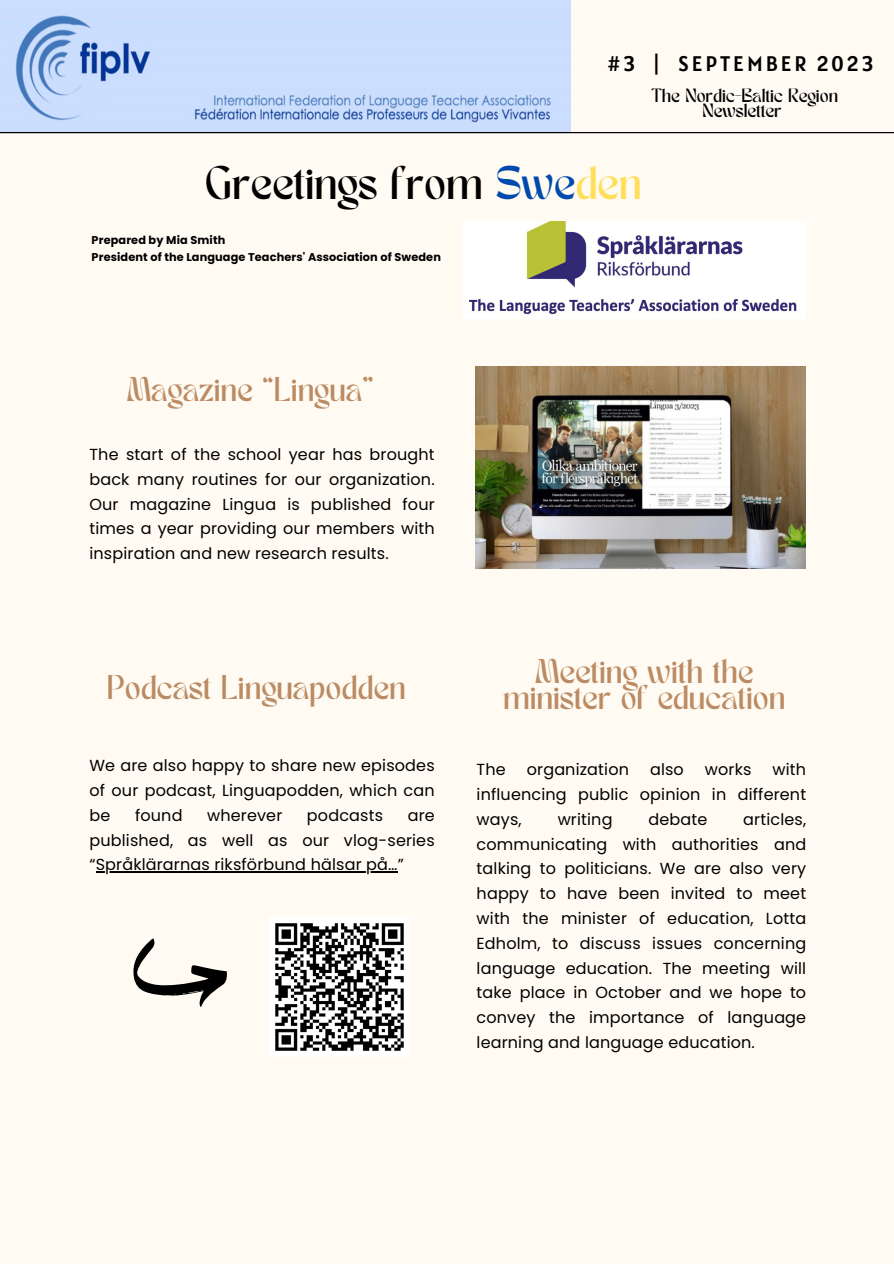
<style>
.page{position:relative;width:894px;height:1264px;background:#fff}
.page>*{position:absolute;margin:0;border:0;box-sizing:border-box;transform-origin:0 0}
.t1{font:33px "TANMERINGUE";color:#000}
.t2{font:24px/26px "TANMERINGUE";color:#bb8b64;text-align:center}
.t3{font:21px "Alatsi";letter-spacing:.145em;color:#000}
.t4{font:16.05px/24.8px "Poppins";letter-spacing:.01em;color:#000;text-align:justify}
.t5{font:13.5px "TANMERINGUE";color:#000}
.t6{font:700 11.25px "Poppins";letter-spacing:.01em;color:#000}
.s1{color:#004aad}
.s2{color:#ffde59}
</style>
<div class="page">
<div style="left:0;top:0;width:893px;height:1263px;background:#fffbf2"></div>
<img style="left:0;top:0;width:570px;height:132px">
<hr style="left:0;top:132px;width:893px;height:1px;background:#000">
<img style="left:269px;top:917px;width:140px;height:139px">
<img style="left:462px;top:221px;width:343px;height:97px">
<svg style="left:133px;top:938px;width:94px;height:69px"></svg>
<img style="left:475px;top:366px;width:330px;height:202px">
<hr style="left:96px;top:871px;width:301px;height:1px;background:#000">
<p class="t3" style="left:607px;top:50px;width:267px">#3 | SEPTEMBER 2023</p>
<p class="t5" style="left:651px;top:88px;width:188px">The Nordic-Baltic Region</p>
<p class="t5" style="left:702px;top:103px;width:81px">Newsletter</p>
<p class="t1" style="left:205px;top:166px;width:438px">Greetings from <span class="s1">Swe</span><span class="s2">den</span></p>
<p class="t6" style="left:91px;top:232px;width:135px">Prepared by Mia Smith</p>
<p class="t6" style="left:91px;top:249px;width:351px">President of the Language Teachers' Association of Sweden</p>
<p class="t2" style="left:127px;top:379px;width:248px">Magazine “Lingua”</p>
<p class="t4" style="left:89px;top:442px;width:346px">The start of the school year has brought back many routines for our organization.<br>Our magazine Lingua is published four times a year providing our members with inspiration and new research results.</p>
<p class="t2" style="left:107px;top:677px;width:300px">Podcast Linguapodden</p>
<p class="t4" style="left:89px;top:753px;width:346px">We are also happy to share new episodes of our podcast, Linguapodden, which can be</p>
<p class="t4" style="left:135px;top:802px;width:49px">found</p>
<p class="t4" style="left:207px;top:802px;width:77px">wherever</p>
<p class="t4" style="left:307px;top:802px;width:78px">podcasts</p>
<p class="t4" style="left:89px;top:802px;width:346px;text-indent:318px">are published, as well as our vlog-series “Språklärarnas riksförbund hälsar på…”</p>
<p class="t2" style="left:503px;top:661px;width:284px">Meeting with the minister of education</p>
<p class="t4" style="left:476px;top:757px;width:331px;text-indent:296px">with influencing public opinion in different ways,</p>
<p class="t4" style="left:476px;top:757px;width:31px">The</p>
<p class="t4" style="left:526px;top:757px;width:104px">organization</p>
<p class="t4" style="left:650px;top:757px;width:35px">also</p>
<p class="t4" style="left:704px;top:757px;width:48px">works</p>
<p class="t4" style="left:476px;top:806px;width:331px;text-indent:266px">articles, communicating with authorities and talking to politicians. We are also very happy to have been invited to meet with the minister of education, Lotta Edholm, to discuss issues concerning language education. The meeting will take place in October and we hope to convey the importance of language learning and language education.</p>
<p class="t4" style="left:557px;top:806px;width:56px">writing</p>
<p class="t4" style="left:648px;top:806px;width:60px">debate</p>
</div>
